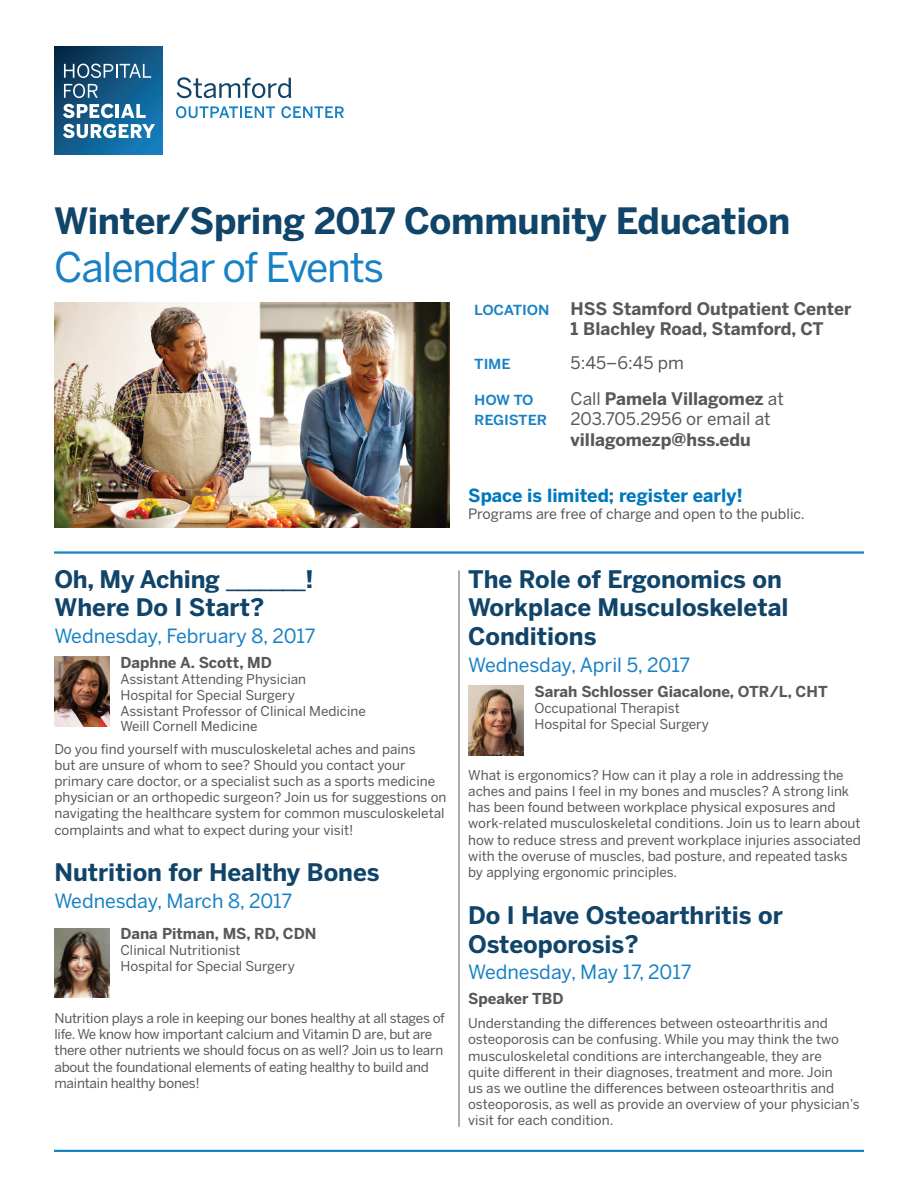
<style>
.page{position:relative;width:918px;height:1188px;background:#fff}
.page>*{position:absolute;margin:0;border:0;box-sizing:border-box;transform-origin:0 0}
.t1{font:40.5px "Benton Sans";letter-spacing:-.03em;color:#1781c4}
.t2{font:700 36px "Benton Sans";letter-spacing:-.01em;color:#104469}
.t3{font:700 24px/28.8px "Benton Sans";color:#104469}
.t4{font:19.5px "Benton Sans";color:#1781c4}
.t5{font:700 18px "Benton Sans";color:#0077bd}
.t6{font:700 17.25px/20.7px "Benton Sans";color:#57585a}
.t7{font:17.25px/20.7px "Benton Sans";color:#57585a}
.t8{font:500 17.25px/20.7px "Benton Sans";letter-spacing:-.01em;color:#1781c4}
.t9{font:700 15px "Benton Sans";color:#57585a}
.t10{font:14.25px "Benton Sans";color:#57585a}
.t11{font:13.5px/16.2px "Benton Sans";color:#57585a}
.s1{font-weight:500;color:#1781c4}
.s2{font-weight:700}
.s3{font-weight:400}
</style>
<div class="page">
<svg style="left:54px;top:47px;width:108px;height:108px;background:#115887"></svg>
<svg style="left:63px;top:124px;width:92px;height:14px"></svg>
<svg style="left:64px;top:64px;width:87px;height:14px"></svg>
<svg style="left:64px;top:84px;width:34px;height:14px"></svg>
<svg style="left:63px;top:104px;width:51px;height:14px"></svg>
<hr style="left:116px;top:104px;width:3px;height:14px;background:#fff">
<svg style="left:121px;top:104px;width:25px;height:14px"></svg>
<svg style="left:177px;top:77px;width:114px;height:21px"></svg>
<svg style="left:176px;top:106px;width:99px;height:12px"></svg>
<svg style="left:281px;top:106px;width:63px;height:12px"></svg>
<img style="left:54px;top:303px;width:396px;height:224px">
<hr style="left:54px;top:551px;width:810px;height:3px;background:#1781c4">
<hr style="left:54px;top:1150px;width:810px;height:2px;background:#1781c4">
<hr style="left:459px;top:570px;width:1px;height:557px;background:#57585a">
<img style="left:468px;top:686px;width:56px;height:70px">
<img style="left:54px;top:657px;width:56px;height:69px">
<img style="left:54px;top:928px;width:56px;height:70px">
<h2 class="t2" style="left:54px;top:198px;width:738px">Winter/Spring 2017 Community Education</h2>
<h1 class="t1" style="left:54px;top:243px;width:332px">Calendar of Events</h1>
<p class="t6" style="left:571px;top:298px;width:282px;text-indent:-96px"><span class="s1">LOCATION</span> HSS Stamford Outpatient Center<br>1 Blachley Road, Stamford, CT</p>
<p class="t8" style="left:474px;top:352px;width:38px">TIME</p>
<p class="t7" style="left:571px;top:352px;width:115px">5:45–6:45 pm</p>
<p class="t8" style="left:474px;top:388px;width:74px">HOW TO<br>REGISTER</p>
<p class="t7" style="left:571px;top:388px;width:215px">Call <span class="s2">Pamela Villagomez</span> at<br>203.705.2956 or email at</p>
<p class="t6" style="left:571px;top:430px;width:182px">villagomezp@hss.edu</p>
<h3 class="t5" style="left:468px;top:484px;width:276px">Space is limited; register early!</h3>
<p class="t10" style="left:468px;top:506px;width:338px">Programs are free of charge and open to the public.</p>
<h3 class="t3" style="left:54px;top:565px;width:261px">Oh, My Aching <span class="s3">_______</span>!<br>Where Do I Start?</h3>
<h3 class="t4" style="left:54px;top:624px;width:262px">Wednesday, February 8, 2017</h3>
<p class="t9" style="left:120px;top:653px;width:153px">Daphne A. Scott, MD</p>
<p class="t11" style="left:120px;top:671px;width:247px;line-height:15.8px">Assistant Attending Physician<br>Hospital for Special Surgery<br>Assistant Professor of Clinical Medicine<br>Weill Cornell Medicine</p>
<p class="t11" style="left:54px;top:741px;width:394px">Do you find yourself with musculoskeletal aches and pains<br>but are unsure of whom to see? Should you contact your primary care doctor, or a specialist such as a sports medicine physician or an orthopedic surgeon? Join us for suggestions on navigating the healthcare system for common musculoskeletal complaints and what to expect during your visit!</p>
<h3 class="t3" style="left:54px;top:859px;width:327px">Nutrition for Healthy Bones</h3>
<h3 class="t4" style="left:54px;top:889px;width:239px">Wednesday, March 8, 2017</h3>
<p class="t9" style="left:120px;top:924px;width:198px">Dana Pitman, MS, RD, CDN</p>
<p class="t11" style="left:120px;top:942px;width:176px;line-height:15.8px">Clinical Nutritionist<br>Hospital for Special Surgery</p>
<p class="t11" style="left:54px;top:1010px;width:392px">Nutrition plays a role in keeping our bones healthy at all stages of life. We know how important calcium and Vitamin D are, but are there other nutrients we should focus on as well? Join us to learn about the foundational elements of eating healthy to build and maintain healthy bones!</p>
<h3 class="t3" style="left:468px;top:565px;width:322px">The Role of Ergonomics on<br>Workplace Musculoskeletal<br>Conditions</h3>
<h3 class="t4" style="left:468px;top:653px;width:223px">Wednesday, April 5, 2017</h3>
<p class="t9" style="left:534px;top:682px;width:295px">Sarah Schlosser Giacalone, OTR/L, CHT</p>
<p class="t11" style="left:534px;top:700px;width:176px">Occupational Therapist<br>Hospital for Special Surgery</p>
<p class="t11" style="left:468px;top:767px;width:394px">What is ergonomics? How can it play a role in addressing the aches and pains I feel in my bones and muscles? A strong link has been found between workplace physical exposures and work-related musculoskeletal conditions. Join us to learn about how to reduce stress and prevent workplace injuries associated with the overuse of muscles, bad posture, and repeated tasks by applying ergonomic principles.</p>
<h3 class="t3" style="left:468px;top:901px;width:316px">Do I Have Osteoarthritis or<br>Osteoporosis?</h3>
<h3 class="t4" style="left:468px;top:960px;width:225px">Wednesday, May 17, 2017</h3>
<p class="t9" style="left:468px;top:990px;width:97px">Speaker TBD</p>
<p class="t11" style="left:468px;top:1015px;width:393px">Understanding the differences between osteoarthritis and osteoporosis can be confusing. While you may think the two musculoskeletal conditions are interchangeable, they are<br>quite different in their diagnoses, treatment and more. Join<br>us as we outline the differences between osteoarthritis and osteoporosis, as well as provide an overview of your physician’s visit for each condition.</p>
</div>
